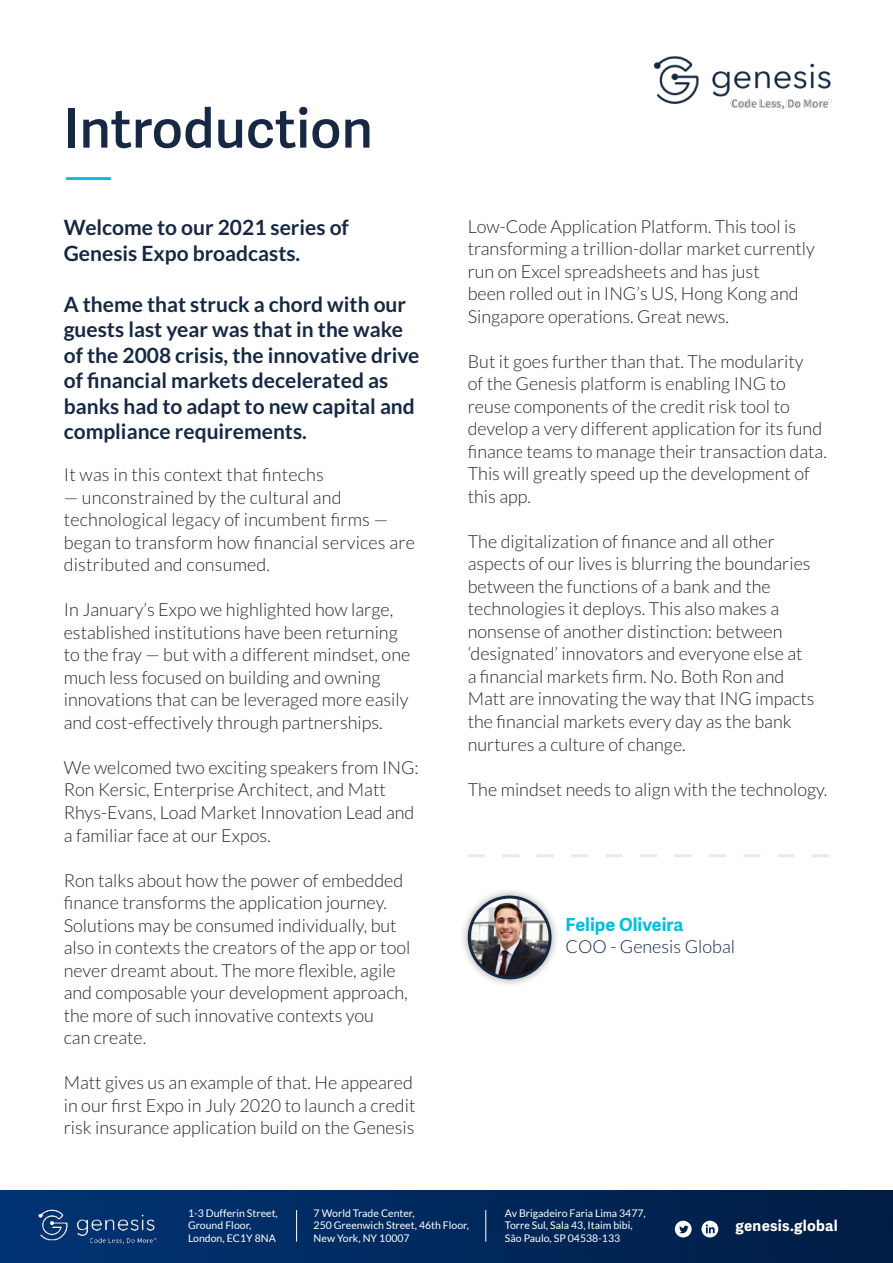
<style>
.page{position:relative;width:893px;height:1263px;background:#fff}
.page>*{position:absolute;margin:0;border:0;box-sizing:border-box;transform-origin:0 0}
.t1{font:600 54px "Adelle Sans";color:#172843}
.t2{font:700 21px/25.5px "Lato";color:#172843}
.t3{font:300 18px/22.5px "Lato";color:#292929}
.t4{font:300 18px "Lato";color:#172843}
.t5{font:700 18px "Adelle Sans";color:#06bedb}
.t6{font:700 15px "Adelle Sans";letter-spacing:.02em;color:#fff}
.t7{font:10.5px/12.6px "Lato";color:#fff}
</style>
<div class="page">
<img style="left:0;top:1191px;width:893px;height:72px">
<img style="left:36px;top:1204px;width:122px;height:46px">
<hr style="left:296px;top:1210px;width:1px;height:31px;background:#fff">
<hr style="left:485px;top:1210px;width:1px;height:31px;background:#fff">
<svg style="left:675px;top:1221px;width:17px;height:16px"></svg>
<svg style="left:701px;top:1221px;width:17px;height:16px"></svg>
<img style="left:653px;top:56px;width:179px;height:54px">
<hr style="left:66px;top:177px;width:45px;height:3px;background:#11bbde">
<svg style="left:468px;top:854px;width:361px;height:3px"></svg>
<div style="left:460px;top:888px;width:99px;height:99px;background:#221f1f;opacity:.4"></div>
<img style="left:469px;top:897px;width:81px;height:81px;border-radius:40px">
<div style="left:468px;top:895px;width:84px;height:84px;border:3px solid #172843;border-radius:50%"></div>
<h1 class="t1" style="left:64px;top:106px;width:311px">Introduction</h1>
<p class="t2" style="left:64px;top:217px;width:287px">Welcome to our 2021 series of<br>Genesis Expo broadcasts.</p>
<p class="t2" style="left:64px;top:293px;width:357px">A theme that struck a chord with our guests last year was that in the wake of the 2008 crisis, the innovative drive of financial markets decelerated as banks had to adapt to new capital and compliance requirements.</p>
<p class="t3" style="left:64px;top:465px;width:262px">It was in this context that fintechs</p>
<p class="t3" style="left:64px;top:488px;width:353px">— unconstrained by the cultural and technological legacy of incumbent firms — began to transform how financial services are distributed and consumed.</p>
<p class="t3" style="left:64px;top:600px;width:348px">In January’s Expo we highlighted how large, established institutions have been returning to the fray — but with a different mindset, one much less focused on building and owning innovations that can be leveraged more easily and cost-effectively through partnerships.</p>
<p class="t3" style="left:64px;top:758px;width:356px">We welcomed two exciting speakers from ING:<br>Ron Kersic, Enterprise Architect, and Matt Rhys-Evans, Load Market Innovation Lead and a familiar face at our Expos.</p>
<p class="t3" style="left:64px;top:870px;width:348px">Ron talks about how the power of embedded finance transforms the application journey.<br>Solutions may be consumed individually, but also in contexts the creators of the app or tool never dreamt about. The more flexible, agile and composable your development approach, the more of such innovative contexts you<br>can create.</p>
<p class="t3" style="left:64px;top:1073px;width:353px">Matt gives us an example of that. He appeared in our first Expo in July 2020 to launch a credit risk insurance application build on the Genesis</p>
<p class="t3" style="left:468px;top:217px;width:349px">Low-Code Application Platform. This tool is transforming a trillion-dollar market currently run on Excel spreadsheets and has just<br>been rolled out in ING’s US, Hong Kong and Singapore operations. Great news.</p>
<p class="t3" style="left:468px;top:352px;width:361px">But it goes further than that. The modularity<br>of the Genesis platform is enabling ING to reuse components of the credit risk tool to develop a very different application for its fund finance teams to manage their transaction data.<br>This will greatly speed up the development of this app.</p>
<p class="t3" style="left:468px;top:532px;width:348px">The digitalization of finance and all other aspects of our lives is blurring the boundaries between the functions of a bank and the technologies it deploys. This also makes a nonsense of another distinction: between ‘designated’ innovators and everyone else at a financial markets firm. No. Both Ron and Matt are innovating the way that ING impacts the financial markets every day as the bank nurtures a culture of change.</p>
<p class="t3" style="left:468px;top:779px;width:361px">The mindset needs to align with the technology.</p>
<p class="t5" style="left:566px;top:916px;width:119px">Felipe Oliveira</p>
<p class="t4" style="left:566px;top:940px;width:171px">COO - Genesis Global</p>
<p class="t7" style="left:188px;top:1207px;width:91px">1-3 Dufferin Street,<br>Ground Floor,<br>London, EC1Y 8NA</p>
<p class="t7" style="left:314px;top:1207px;width:157px">7 World Trade Center,<br>250 Greenwich Street, 46th Floor,<br>New York, NY 10007</p>
<p class="t7" style="left:505px;top:1207px;width:142px">Av Brigadeiro Faria Lima 3477,<br>Torre Sul, Sala 43, Itaim bibi,<br>São Paulo, SP 04538-133</p>
<p class="t6" style="left:736px;top:1219px;width:104px">genesis.global</p>
</div>
